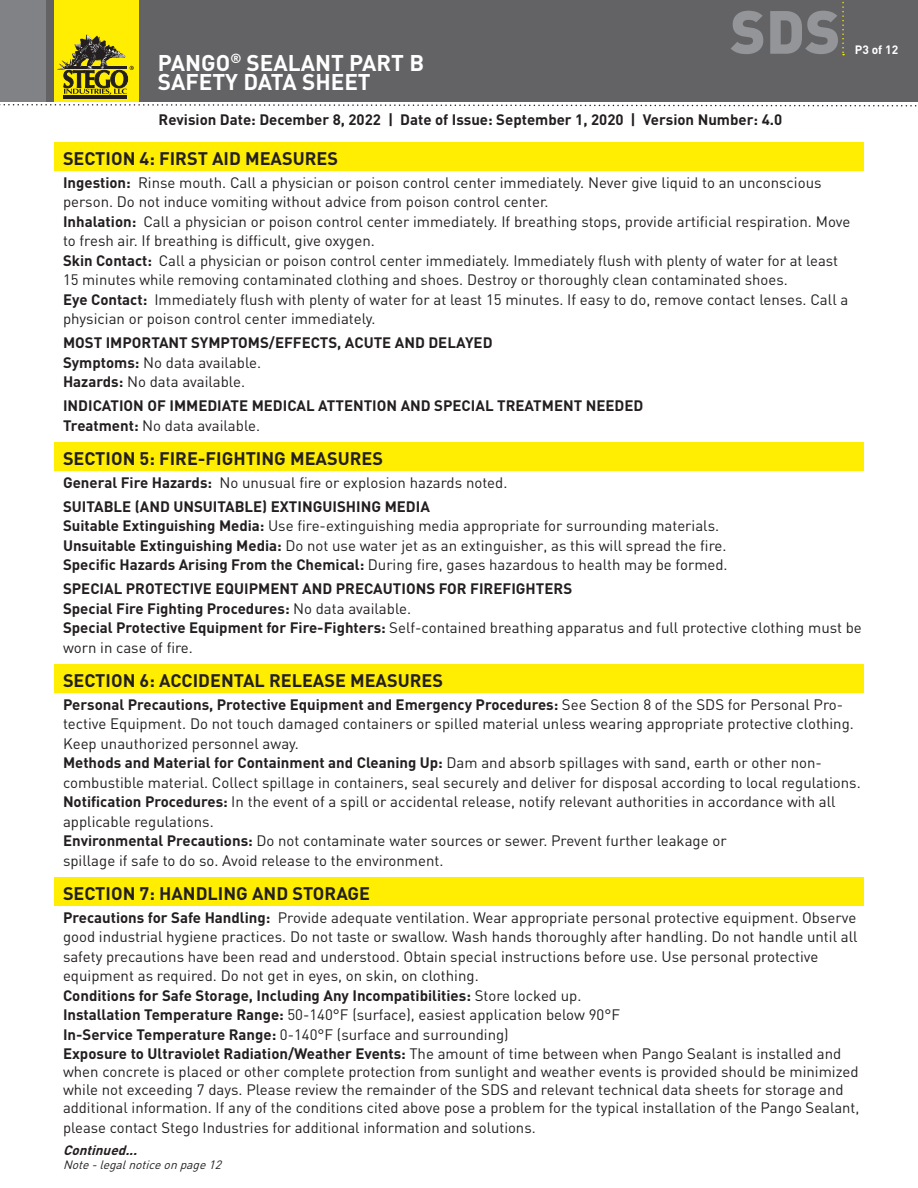
<style>
.page{position:relative;width:918px;height:1188px;background:#fff}
.page>*{position:absolute;margin:0;border:0;box-sizing:border-box;transform-origin:0 0}
.t1{font:900 60px "DIN";color:#939598}
.t2{font:700 22.5px "DIN";color:#fff}
.t3{font:700 18px "DIN";color:#231f20}
.t4{font:15px/19.5px "DIN";color:#231f20}
.t5{font:700 15px "DIN";color:#231f20}
.t6{font:italic 700 13.5px "DIN";color:#231f20}
.t7{font:italic 12px "DIN";color:#231f20}
.t8{font:700 12px "DIN";color:#fff}
.s1{font-weight:700}
.s2{font-weight:400}
</style>
<div class="page">
<div style="left:54px;top:877px;width:810px;height:28px;background:#ffee01"></div>
<div style="left:54px;top:665px;width:810px;height:28px;background:#ffee01"></div>
<div style="left:54px;top:443px;width:810px;height:28px;background:#ffee01"></div>
<div style="left:54px;top:142px;width:810px;height:28px;background:#ffee01"></div>
<div style="left:0;top:0;width:918px;height:101px;background:#636366"></div>
<div style="left:54px;top:0;width:85px;height:101px;background:#ffee01"></div>
<hr style="left:64px;top:95px;width:63px;height:3px;background:#231f20">
<svg style="left:57px;top:35px;width:77px;height:60px"></svg>
<svg style="left:0;top:104px;width:917px;height:3px"></svg>
<div style="left:0;top:0;width:46px;height:101px;background:#808285"></div>
<svg style="left:842px;top:2px;width:2px;height:53px"></svg>
<p class="t2" style="left:158px;top:48px;width:268px">PANGO<sup>®</sup> SEALANT PART B</p>
<p class="t2" style="left:158px;top:68px;width:214px">SAFETY DATA SHEET</p>
<p class="t1" style="left:730px;top:-8px;width:112px">SDS</p>
<p class="t5" style="left:159px;top:109px;width:625px">Revision Date: December 8, 2022 | Date of Issue: September 1, 2020 | Version Number: 4.0</p>
<p class="t8" style="left:855px;top:42px;width:45px">P3 of 12</p>
<p class="t3" style="left:63px;top:147px;width:277px">SECTION 4: FIRST AID MEASURES</p>
<p class="t4" style="left:63px;top:172px;width:760px"><span class="s1">Ingestion:</span> Rinse mouth. Call a physician or poison control center immediately. Never give liquid to an unconscious</p>
<p class="t4" style="left:63px;top:192px;width:487px">person. Do not induce vomiting without advice from poison control center.</p>
<p class="t4" style="left:63px;top:211px;width:789px"><span class="s1">Inhalation:</span> Call a physician or poison control center immediately. If breathing stops, provide artificial respiration. Move to fresh air. If breathing is difficult, give oxygen.</p>
<p class="t4" style="left:63px;top:250px;width:776px"><span class="s1">Skin Contact:</span> Call a physician or poison control center immediately. Immediately flush with plenty of water for at least</p>
<p class="t4" style="left:63px;top:270px;width:726px">15 minutes while removing contaminated clothing and shoes. Destroy or thoroughly clean contaminated shoes.</p>
<p class="t4" style="left:63px;top:289px;width:787px"><span class="s1">Eye Contact:</span> Immediately flush with plenty of water for at least 15 minutes. If easy to do, remove contact lenses. Call a physician or poison control center immediately.</p>
<p class="t5" style="left:63px;top:333px;width:431px">MOST IMPORTANT SYMPTOMS/EFFECTS, ACUTE AND DELAYED</p>
<p class="t4" style="left:63px;top:352px;width:200px"><span class="s1">Symptoms:</span> No data available.</p>
<p class="t4" style="left:63px;top:372px;width:184px"><span class="s1">Hazards:</span> No data available.</p>
<p class="t5" style="left:63px;top:396px;width:582px">INDICATION OF IMMEDIATE MEDICAL ATTENTION AND SPECIAL TREATMENT NEEDED</p>
<p class="t4" style="left:63px;top:415px;width:199px"><span class="s1">Treatment:</span> No data available.</p>
<p class="t3" style="left:63px;top:447px;width:322px">SECTION 5: FIRE-FIGHTING MEASURES</p>
<p class="t4" style="left:63px;top:472px;width:446px"><span class="s1">General Fire Hazards:</span> No unusual fire or explosion hazards noted.</p>
<p class="t5" style="left:63px;top:497px;width:368px">SUITABLE (AND UNSUITABLE) EXTINGUISHING MEDIA</p>
<p class="t4" style="left:63px;top:516px;width:658px"><span class="s1">Suitable Extinguishing Media:</span> Use fire-extinguishing media appropriate for surrounding materials.</p>
<p class="t4" style="left:63px;top:535px;width:665px"><span class="s1">Unsuitable Extinguishing Media:</span> Do not use water jet as an extinguisher, as this will spread the fire.</p>
<p class="t4" style="left:63px;top:555px;width:666px"><span class="s1">Specific Hazards Arising From the Chemical:</span> During fire, gases hazardous to health may be formed.</p>
<p class="t5" style="left:63px;top:579px;width:511px">SPECIAL PROTECTIVE EQUIPMENT AND PRECAUTIONS FOR FIREFIGHTERS</p>
<p class="t5" style="left:63px;top:599px;width:350px">Special Fire Fighting Procedures: <span class="s2">No data available.</span></p>
<p class="t4" style="left:63px;top:618px;width:800px"><span class="s1">Special Protective Equipment for Fire-Fighters:</span> Self-contained breathing apparatus and full protective clothing must be</p>
<p class="t4" style="left:63px;top:637px;width:131px">worn in case of fire.</p>
<p class="t3" style="left:63px;top:669px;width:382px">SECTION 6: ACCIDENTAL RELEASE MEASURES</p>
<p class="t4" style="left:63px;top:694px;width:792px"><span class="s1">Personal Precautions, Protective Equipment and Emergency Procedures:</span> See Section 8 of the SDS for Personal Pro&shy;tective Equipment. Do not touch damaged containers or spilled material unless wearing appropriate protective clothing.<br>Keep unauthorized personnel away.</p>
<p class="t5" style="left:63px;top:753px;width:761px">Methods and Material for Containment and Cleaning Up: <span class="s2">Dam and absorb spillages with sand, earth or other non-</span></p>
<p class="t4" style="left:63px;top:772px;width:799px">combustible material. Collect spillage in containers, seal securely and deliver for disposal according to local regulations.</p>
<p class="t4" style="left:63px;top:792px;width:774px"><span class="s1">Notification Procedures:</span> In the event of a spill or accidental release, notify relevant authorities in accordance with all applicable regulations.</p>
<p class="t4" style="left:63px;top:831px;width:665px"><span class="s1">Environmental Precautions:</span> Do not contaminate water sources or sewer. Prevent further leakage or</p>
<p class="t4" style="left:63px;top:850px;width:382px">spillage if safe to do so. Avoid release to the environment.</p>
<p class="t3" style="left:63px;top:882px;width:309px">SECTION 7: HANDLING AND STORAGE</p>
<p class="t4" style="left:63px;top:907px;width:796px"><span class="s1">Precautions for Safe Handling:</span> Provide adequate ventilation. Wear appropriate personal protective equipment. Observe good industrial hygiene practices. Do not taste or swallow. Wash hands thoroughly after handling. Do not handle until all</p>
<p class="t4" style="left:63px;top:946px;width:757px">safety precautions have been read and understood. Obtain special instructions before use. Use personal protective equipment as required. Do not get in eyes, on skin, on clothing.</p>
<p class="t5" style="left:63px;top:986px;width:520px">Conditions for Safe Storage, Including Any Incompatibilities: <span class="s2">Store locked up.</span></p>
<p class="t4" style="left:63px;top:1005px;width:559px"><span class="s1">Installation Temperature Range:</span> 50-140°F (surface), easiest application below 90°F</p>
<p class="t4" style="left:63px;top:1024px;width:447px"><span class="s1">In-Service Temperature Range:</span> 0-140°F (surface and surrounding)</p>
<p class="t4" style="left:63px;top:1045px;width:798px;line-height:18px"><span class="s1">Exposure to Ultraviolet Radiation/Weather Events:</span> The amount of time between when Pango Sealant is installed and when concrete is placed or other complete protection from sunlight and weather events is provided should be minimized while not exceeding 7 days. Please review the remainder of the SDS and relevant technical data sheets for storage and additional information. If any of the conditions cited above pose a problem for the typical installation of the Pango Sealant,</p>
<p class="t4" style="left:63px;top:1117px;width:474px">please contact Stego Industries for additional information and solutions.</p>
<p class="t6" style="left:63px;top:1142px;width:80px">Continued...</p>
<p class="t7" style="left:63px;top:1157px;width:163px">Note-legalnoticeonpage12</p>
</div>
